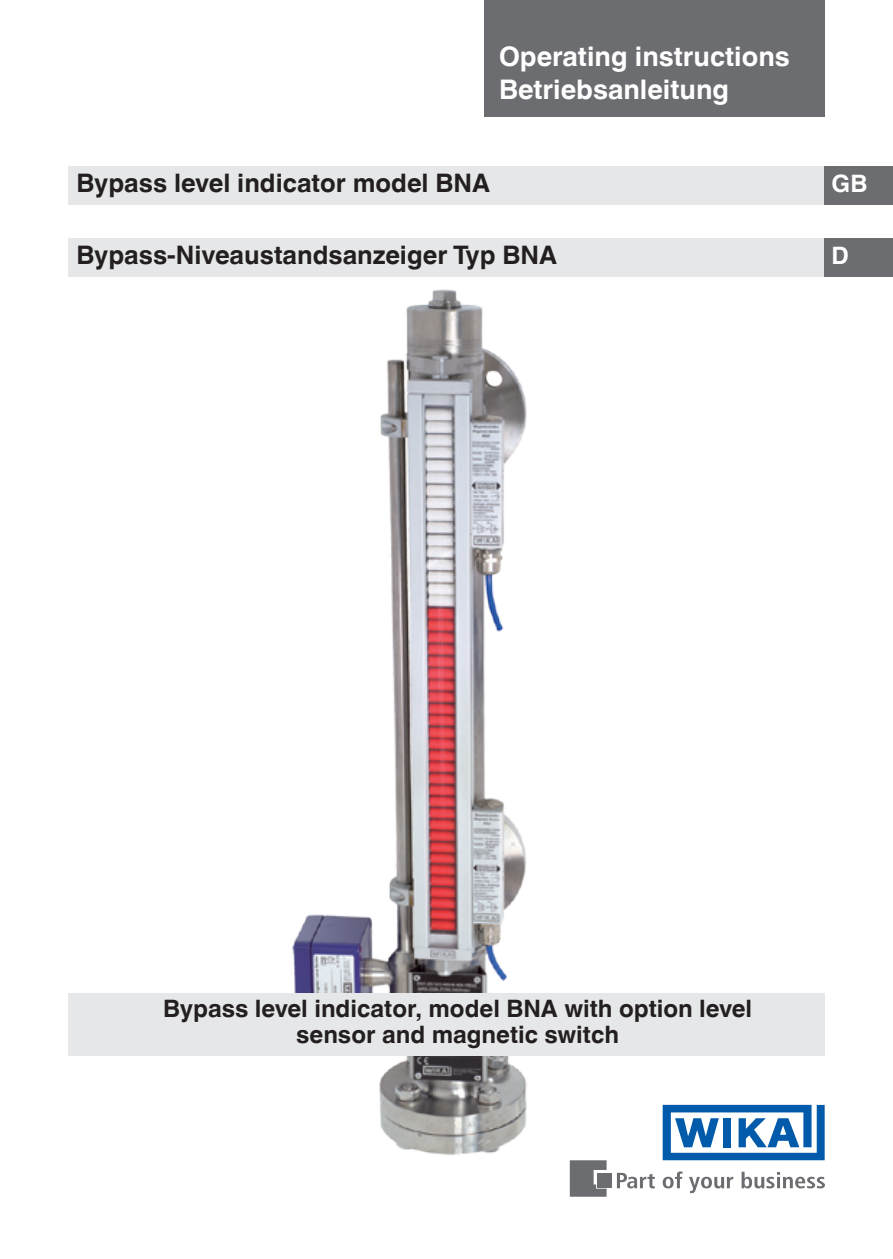
<style>
.page{position:relative;width:893px;height:1259px;background:#fff}
.page>*{position:absolute;margin:0;border:0;box-sizing:border-box;transform-origin:0 0}
.t1{font:700 27px/33px "Helvetica World";color:#fff}
.t2{font:700 25.5px "Helvetica World";color:#231f20}
.t3{font:700 24px/26.4px "Helvetica World";color:#231f20;text-align:center}
.t4{font:700 24px "Helvetica World";color:#fff}
</style>
<div class="page">
<div style="left:485px;top:0;width:340px;height:116px;background:#6c6d70"></div>
<div style="left:68px;top:238px;width:757px;height:38px;background:#e6e7e9"></div>
<div style="left:68px;top:166px;width:757px;height:38px;background:#e6e7e9"></div>
<div style="left:825px;top:166px;width:68px;height:38px;background:#6c6d70"></div>
<img style="left:288px;top:289px;width:248px;height:866px">
<svg style="left:617px;top:1172px;width:38px;height:16px"></svg>
<svg style="left:663px;top:1171px;width:20px;height:17px"></svg>
<svg style="left:689px;top:1176px;width:44px;height:17px"></svg>
<svg style="left:741px;top:1171px;width:84px;height:17px"></svg>
<div style="left:597px;top:1173px;width:15px;height:14px;background:#6c6d70"></div>
<svg style="left:570px;top:1160px;width:37px;height:36px"></svg>
<svg style="left:663px;top:1104px;width:162px;height:56px"></svg>
<div style="left:825px;top:238px;width:68px;height:38px;background:#6c6d70"></div>
<div style="left:68px;top:993px;width:757px;height:62px;background:#e6e7e9"></div>
<p class="t1" style="left:499px;top:40px;width:292px">Operating instructions<br>Betriebsanleitung</p>
<p class="t2" style="left:77px;top:168px;width:415px">Bypass level indicator model BNA</p>
<p class="t4" style="left:832px;top:169px;width:37px">GB</p>
<p class="t2" style="left:77px;top:240px;width:482px">Bypass-Niveaustandsanzeiger Typ BNA</p>
<p class="t4" style="left:832px;top:242px;width:19px">D</p>
<p class="t3" style="left:163px;top:995px;width:591px">Bypass level indicator, model BNA with option level sensor and magnetic switch</p>
</div>
